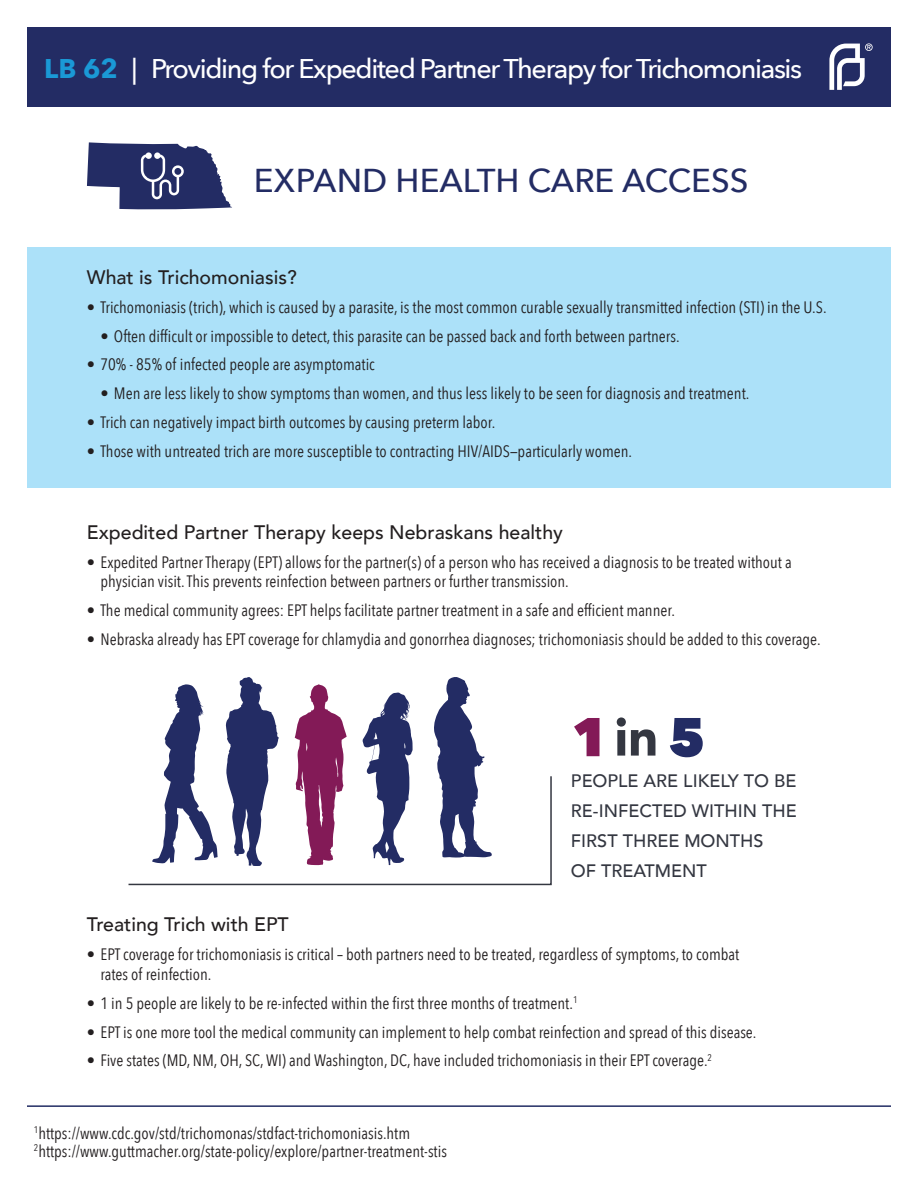
<style>
.page{position:relative;width:918px;height:1188px;background:#fff}
.page>*{position:absolute;margin:0;border:0;box-sizing:border-box;transform-origin:0 0}
.t1{font:900 52.5px "Avenir";color:#343741}
.t2{font:500 33px "Avenir Next";color:#232c64}
.t3{font:500 27px "Avenir Next";letter-spacing:-.05em;color:#fff}
.t4{font:500 19.5px "Avenir";color:#231f20}
.t5{font:500 18px/30px "Avenir";color:#343741}
.t6{font:16.5px/19.8px "Avenir Next Condensed";color:#231f20}
.s1{font-weight:700;color:#1a99d6}
.s2{font-family:"Avenir Next";font-weight:800;font-size:54px;color:#831a57}
.s3{font-family:"Avenir Next";font-weight:800;font-size:54px;color:#232c64}
</style>
<div class="page">
<div style="left:0;top:247px;width:918px;height:241px;background:#ace1f9"></div>
<div style="left:0;top:0;width:918px;height:106px;background:#232c64"></div>
<svg style="left:829px;top:43px;width:44px;height:47px"></svg>
<hr style="left:0;top:1105px;width:918px;height:2px;background:#232c64">
<svg style="left:87px;top:142px;width:145px;height:68px"></svg>
<svg style="left:226px;top:677px;width:53px;height:98px"></svg>
<svg style="left:434px;top:677px;width:51px;height:98px"></svg>
<svg style="left:295px;top:684px;width:52px;height:91px"></svg>
<svg style="left:362px;top:692px;width:51px;height:83px"></svg>
<svg style="left:164px;top:684px;width:40px;height:91px"></svg>
<svg style="left:128px;top:775px;width:424px;height:111px"></svg>
<div style="left:0;top:0;width:918px;height:27px;background:#fff"></div>
<div style="left:0;top:0;width:27px;height:1188px;background:#fff"></div>
<div style="left:891px;top:0;width:27px;height:1188px;background:#fff"></div>
<p class="t3" style="left:44px;top:46px;width:759px"><span class="s1">LB 62</span> | Providing for Expedited Partner Therapy for Trichomoniasis</p>
<p class="t2" style="left:254px;top:152px;width:496px">EXPAND HEALTH CARE ACCESS</p>
<p class="t4" style="left:87px;top:260px;width:211px">What is Trichomoniasis?</p>
<p class="t6" style="left:87px;top:296px;width:741px">• Trichomoniasis (trich), which is caused by a parasite, is the most common curable sexually transmitted infection (STI) in the U.S.</p>
<p class="t6" style="left:100px;top:325px;width:581px">• Often difficult or impossible to detect, this parasite can be passed back and forth between partners.</p>
<p class="t6" style="left:87px;top:354px;width:289px">• 70% - 85% of infected people are asymptomatic</p>
<p class="t6" style="left:100px;top:383px;width:650px">• Men are less likely to show symptoms than women, and thus less likely to be seen for diagnosis and treatment.</p>
<p class="t6" style="left:87px;top:412px;width:410px">• Trich can negatively impact birth outcomes by causing preterm labor.</p>
<p class="t6" style="left:87px;top:440px;width:547px">• Those with untreated trich are more susceptible to contracting HIV/AIDS—particularly women.</p>
<p class="t4" style="left:87px;top:515px;width:478px">Expedited Partner Therapy keeps Nebraskans healthy</p>
<p class="t6" style="left:100px;top:551px;width:693px;text-indent:-13px">• Expedited Partner Therapy (EPT) allows for the partner(s) of a person who has received a diagnosis to be treated without a physician visit. This prevents reinfection between partners or further transmission.</p>
<p class="t6" style="left:87px;top:600px;width:590px">• The medical community agrees: EPT helps facilitate partner treatment in a safe and efficient manner.</p>
<p class="t6" style="left:87px;top:628px;width:735px">• Nebraska already has EPT coverage for chlamydia and gonorrhea diagnoses; trichomoniasis should be added to this coverage.</p>
<p class="t1" style="left:571px;top:692px;width:136px"><span class="s2">1</span>in<span class="s3">5</span></p>
<p class="t5" style="left:571px;top:765px;width:227px">PEOPLE ARE LIKELY TO BE<br>RE-INFECTED WITHIN THE<br>FIRST THREE MONTHS<br>OF TREATMENT</p>
<p class="t4" style="left:87px;top:908px;width:203px">Treating Trich with EPT</p>
<p class="t6" style="left:100px;top:944px;width:640px;text-indent:-13px">• EPT coverage for trichomoniasis is critical – both partners need to be treated, regardless of symptoms, to combat rates of reinfection.</p>
<p class="t6" style="left:87px;top:992px;width:492px">• 1 in 5 people are likely to be re-infected within the first three months of treatment.<sup>1</sup></p>
<p class="t6" style="left:87px;top:1021px;width:671px">• EPT is one more tool the medical community can implement to help combat reinfection and spread of this disease.</p>
<p class="t6" style="left:87px;top:1050px;width:627px">• Five states (MD, NM, OH, SC, WI) and Washington, DC, have included trichomoniasis in their EPT coverage.<sup>2</sup></p>
<p class="t6" style="left:34px;top:1122px;width:378px"><sup>1</sup>https://www.cdc.gov/std/trichomonas/stdfact-trichomoniasis.htm</p>
<p class="t6" style="left:34px;top:1140px;width:415px"><sup>2</sup>https://www.guttmacher.org/state-policy/explore/partner-treatment-stis</p>
</div>
